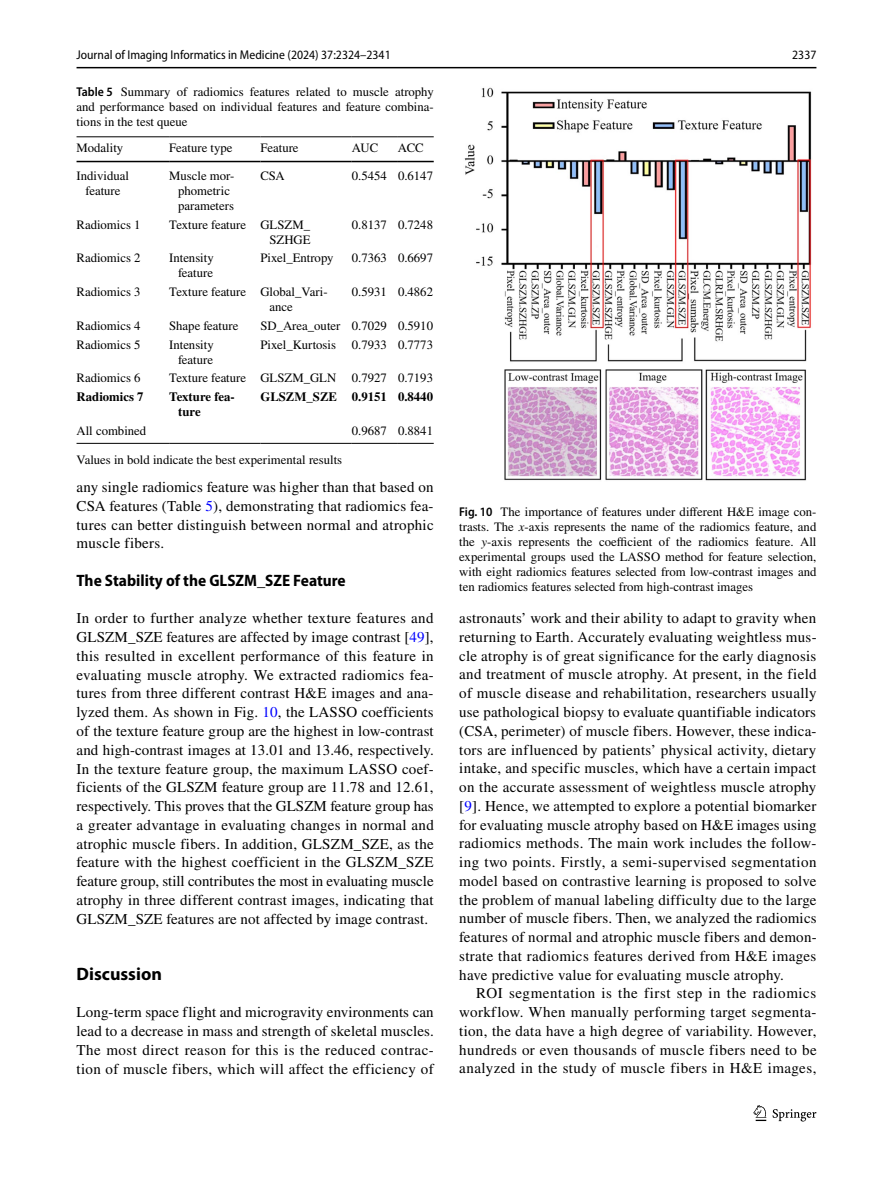
<style>
.page{position:relative;width:893px;height:1187px;background:#fff}
.page>*{position:absolute;margin:0;border:0;box-sizing:border-box;transform-origin:0 0}
.t1{font:700 18px "Myriad Pro";color:#000}
.t2{font:700 semi-condensed 16.5px "Myriad Pro";color:#000}
.t3{font:15px/18.8px "STIX";letter-spacing:.02em;color:#000;text-align:justify}
.t4{font:12.75px/15px "STIX";color:#000;text-align:right}
.t5{font:semi-condensed 12.75px "Myriad Pro";color:#000}
.t6{font:700 12.75px/15px "STIX";color:#000}
.s1{font-family:"Myriad Pro";font-weight:600;font-stretch:semi-condensed}
.s2{color:#00f}
.s3{font-style:italic}
</style>
<div class="page">
<hr style="left:77px;top:67px;width:739px;height:1px;background:#000">
<svg style="left:753px;top:1105px;width:13px;height:15px"></svg>
<svg style="left:773px;top:1109px;width:43px;height:12px"></svg>
<hr style="left:77px;top:136px;width:92px;height:1px;background:#000">
<hr style="left:77px;top:161px;width:92px;height:1px;background:#000">
<hr style="left:169px;top:136px;width:91px;height:1px;background:#000">
<hr style="left:169px;top:161px;width:91px;height:1px;background:#000">
<hr style="left:260px;top:136px;width:92px;height:1px;background:#000">
<hr style="left:260px;top:161px;width:92px;height:1px;background:#000">
<hr style="left:352px;top:136px;width:46px;height:1px;background:#000">
<hr style="left:352px;top:161px;width:46px;height:1px;background:#000">
<hr style="left:398px;top:136px;width:36px;height:1px;background:#000">
<hr style="left:398px;top:161px;width:36px;height:1px;background:#000">
<hr style="left:77px;top:443px;width:92px;height:1px;background:#000">
<hr style="left:169px;top:443px;width:91px;height:1px;background:#000">
<hr style="left:260px;top:443px;width:92px;height:1px;background:#000">
<hr style="left:352px;top:443px;width:46px;height:1px;background:#000">
<hr style="left:398px;top:443px;width:36px;height:1px;background:#000">
<img style="left:464px;top:87px;width:348px;height:394px">
<p class="t5" style="left:77px;top:48px;width:316px">Journal of Imaging Informatics in Medicine (2024) 37:2324–2341</p>
<p class="t5" style="left:792px;top:48px;width:26px">2337</p>
<p class="t4" style="left:77px;top:85px;width:359px;text-align:justify"><span class="s1">Table 5</span> Summary of radiomics features related to muscle atrophy and performance based on individual features and feature combina&shy;tions in the test queue</p>
<p class="t4" style="left:77px;top:141px;width:48px">Modality</p>
<p class="t4" style="left:169px;top:141px;width:65px">Feature type</p>
<p class="t4" style="left:260px;top:141px;width:40px">Feature</p>
<p class="t4" style="left:352px;top:141px;width:28px">AUC</p>
<p class="t4" style="left:398px;top:141px;width:27px">ACC</p>
<p class="t4" style="left:77px;top:169px;width:54px;text-align:center">Individual feature</p>
<p class="t4" style="left:178px;top:169px;width:58px;text-align:left;text-indent:-9px">Muscle mor&shy;phometric parameters</p>
<p class="t4" style="left:260px;top:169px;width:26px">CSA</p>
<p class="t4" style="left:352px;top:169px;width:83px">0.5454 0.6147</p>
<p class="t4" style="left:77px;top:218px;width:66px">Radiomics 1</p>
<p class="t4" style="left:169px;top:218px;width:143px">Texture feature GLSZM_<br>SZHGE</p>
<p class="t4" style="left:352px;top:218px;width:83px">0.8137 0.7248</p>
<p class="t4" style="left:77px;top:251px;width:66px">Radiomics 2</p>
<p class="t4" style="left:169px;top:251px;width:46px">Intensity feature</p>
<p class="t4" style="left:260px;top:251px;width:75px">Pixel_Entropy</p>
<p class="t4" style="left:352px;top:251px;width:83px">0.7363 0.6697</p>
<p class="t4" style="left:77px;top:285px;width:66px">Radiomics 3</p>
<p class="t4" style="left:269px;top:285px;width:60px;text-align:left;text-indent:-100px">Texture feature Global_Vari&shy;ance</p>
<p class="t4" style="left:352px;top:285px;width:83px">0.5931 0.4862</p>
<p class="t4" style="left:77px;top:319px;width:66px">Radiomics 4</p>
<p class="t4" style="left:169px;top:319px;width:71px">Shape feature</p>
<p class="t4" style="left:260px;top:319px;width:174px">SD_Area_outer 0.7029 0.5910</p>
<p class="t4" style="left:77px;top:337px;width:66px">Radiomics 5</p>
<p class="t4" style="left:169px;top:337px;width:46px">Intensity feature</p>
<p class="t4" style="left:260px;top:337px;width:174px">Pixel_Kurtosis 0.7933 0.7773</p>
<p class="t4" style="left:77px;top:371px;width:66px">Radiomics 6</p>
<p class="t4" style="left:169px;top:371px;width:265px">Texture feature GLSZM_GLN 0.7927 0.7193</p>
<p class="t6" style="left:77px;top:389px;width:69px">Radiomics 7</p>
<p class="t6" style="left:178px;top:389px;width:58px;text-indent:-9px">Texture fea&shy;ture</p>
<p class="t6" style="left:260px;top:389px;width:174px">GLSZM_SZE 0.9151 0.8440</p>
<p class="t4" style="left:77px;top:424px;width:71px">All combined</p>
<p class="t4" style="left:352px;top:424px;width:83px">0.9687 0.8841</p>
<p class="t4" style="left:77px;top:452px;width:267px">Values in bold indicate the best experimental results</p>
<p class="t3" style="left:77px;top:478px;width:359px">any single radiomics feature was higher than that based on CSA features (Table <span class="s2">5</span>), demonstrating that radiomics fea&shy;tures can better distinguish between normal and atrophic muscle fibers.</p>
<p class="t2" style="left:77px;top:571px;width:271px">The Stability of the GLSZM_SZE Feature</p>
<p class="t3" style="left:77px;top:610px;width:359px">In order to further analyze whether texture features and GLSZM_SZE features are affected by image contrast [<span class="s2">49</span>], this resulted in excellent performance of this feature in evaluating muscle atrophy. We extracted radiomics fea&shy;tures from three different contrast H&amp;E images and ana&shy;lyzed them. As shown in Fig. <span class="s2">10</span>, the LASSO coefficients of the texture feature group are the highest in low-contrast and high-contrast images at 13.01 and 13.46, respectively.<br>In the texture feature group, the maximum LASSO coef&shy;ficients of the GLSZM feature group are 11.78 and 12.61, respectively. This proves that the GLSZM feature group has a greater advantage in evaluating changes in normal and atrophic muscle fibers. In addition, GLSZM_SZE, as the feature with the highest coefficient in the GLSZM_SZE feature group, still contributes the most in evaluating muscle atrophy in three different contrast images, indicating that GLSZM_SZE features are not affected by image contrast.</p>
<p class="t1" style="left:77px;top:962px;width:87px">Discussion</p>
<p class="t3" style="left:77px;top:1003px;width:359px">Long-term space flight and microgravity environments can lead to a decrease in mass and strength of skeletal muscles.<br>The most direct reason for this is the reduced contrac&shy;tion of muscle fibers, which will affect the efficiency of</p>
<p class="t4" style="left:459px;top:505px;width:359px;text-align:justify"><span class="s1">Fig. 10</span> The importance of features under different H&amp;E image con&shy;trasts. The <span class="s3">x</span>-axis represents the name of the radiomics feature, and the <span class="s3">y</span>-axis represents the coefficient of the radiomics feature. All experimental groups used the LASSO method for feature selection, with eight radiomics features selected from low-contrast images and ten radiomics features selected from high-contrast images</p>
<p class="t3" style="left:459px;top:609px;width:359px">astronauts’ work and their ability to adapt to gravity when returning to Earth. Accurately evaluating weightless mus&shy;cle atrophy is of great significance for the early diagnosis and treatment of muscle atrophy. At present, in the field of muscle disease and rehabilitation, researchers usually use pathological biopsy to evaluate quantifiable indicators (CSA, perimeter) of muscle fibers. However, these indica&shy;tors are influenced by patients’ physical activity, dietary intake, and specific muscles, which have a certain impact on the accurate assessment of weightless muscle atrophy [<span class="s2">9</span>]. Hence, we attempted to explore a potential biomarker for evaluating muscle atrophy based on H&amp;E images using radiomics methods. The main work includes the follow&shy;ing two points. Firstly, a semi-supervised segmentation model based on contrastive learning is proposed to solve the problem of manual labeling difficulty due to the large number of muscle fibers. Then, we analyzed the radiomics features of normal and atrophic muscle fibers and demon&shy;strate that radiomics features derived from H&amp;E images have predictive value for evaluating muscle atrophy.</p>
<p class="t3" style="left:459px;top:984px;width:359px;text-indent:17px">ROI segmentation is the first step in the radiomics workflow. When manually performing target segmenta&shy;tion, the data have a high degree of variability. However, hundreds or even thousands of muscle fibers need to be analyzed in the study of muscle fibers in H&amp;E images,</p>
</div>
